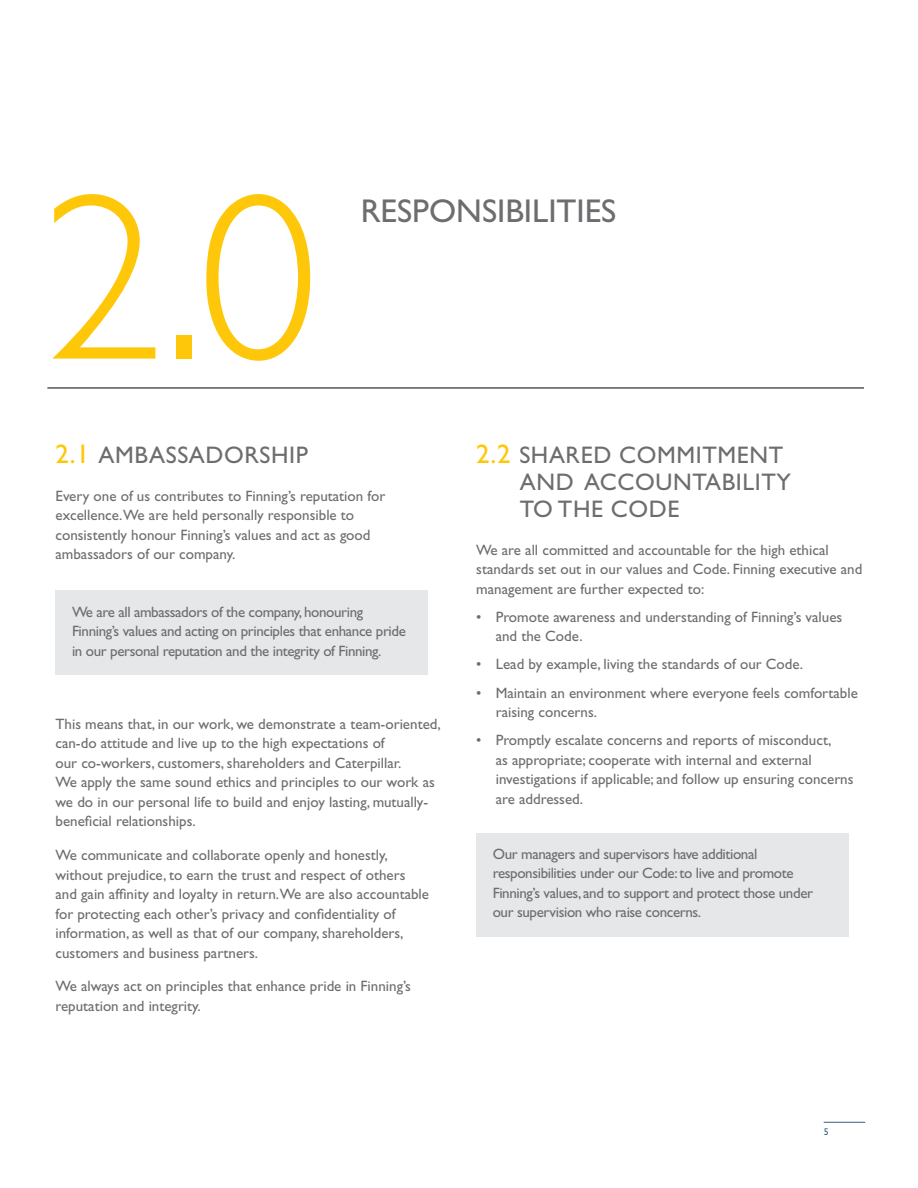
<style>
.page{position:relative;width:918px;height:1188px;background:#fff}
.page>*{position:absolute;margin:0;border:0;box-sizing:border-box;transform-origin:0 0}
.t1{font:300 238.05px "Gill Sans Std";color:#ffc709}
.t2{font:33px "Gill Sans Std";color:#6d6c6f}
.t3{font:24px/27px "Gill Sans Std";letter-spacing:.025em;color:#6d6c6f}
.body{font:15px/19.5px "Gill Sans Std";color:#6d6c6f}
.letter_bullets{font:15px/19.5px "Gill Sans Std";color:#6d6c6f}
.body-2{font:15px/19.5px "Gill Sans Std";letter-spacing:-.025em;color:#6d6c6f}
.t4{font:9.75px "Gill Sans Std";color:#366079}
.s1{font-size:27px;color:#ffc709}
</style>
<div class="page">
<hr style="left:824px;top:1122px;width:41px;height:1px;background:#366079">
<div style="left:56px;top:591px;width:372px;height:84px;background:#e6e7e8"></div>
<div style="left:476px;top:833px;width:373px;height:103px;background:#e6e7e8"></div>
<hr style="left:47px;top:388px;width:817px;height:1px;background:#000">
<p class="t1" style="left:44px;top:145px;width:276px">2.0</p>
<p class="t2" style="left:361px;top:192px;width:257px">RESPONSIBILITIES</p>
<p class="t3" style="left:56px;top:442px;width:254px"><span class="s1">2.1</span> AMBASSADORSHIP</p>
<p class="body" style="left:56px;top:486px;width:331px">Every one of us contributes to Finning’s reputation for excellence.We are held personally responsible to consistently honour Finning’s values and act as good ambassadors of our company.</p>
<p class="body-2" style="left:72px;top:602px;width:335px">We are all ambassadors of the company, honouring<br>Finning’s values and acting on principles that enhance pride in our personal reputation and the integrity of Finning.</p>
<p class="body" style="left:56px;top:714px;width:387px">This means that, in our work, we demonstrate a team-oriented, can-do attitude and live up to the high expectations of<br>our co-workers, customers, shareholders and Caterpillar.<br>We apply the same sound ethics and principles to our work as we do in our personal life to build and enjoy lasting, mutually&shy;beneficial relationships.</p>
<p class="body" style="left:56px;top:845px;width:375px">We communicate and collaborate openly and honestly, without prejudice, to earn the trust and respect of others and gain affinity and loyalty in return.We are also accountable for protecting each other’s privacy and confidentiality of information, as well as that of our company, shareholders, customers and business partners.</p>
<p class="body" style="left:56px;top:977px;width:357px">We always act on principles that enhance pride in Finning’s reputation and integrity.</p>
<p class="t3" style="left:520px;top:442px;width:273px;text-indent:-44px"><span class="s1">2.2</span> SHARED COMMITMENT<br>AND ACCOUNTABILITY<br>TO THE CODE</p>
<p class="letter_bullets" style="left:476px;top:540px;width:388px">We are all committed and accountable for the high ethical standards set out in our values and Code. Finning executive and management are further expected to:</p>
<p class="letter_bullets" style="left:496px;top:607px;width:348px;text-indent:-20px">• Promote awareness and understanding of Finning’s values and the Code.</p>
<p class="letter_bullets" style="left:476px;top:655px;width:329px">• Lead by example, living the standards of our Code.</p>
<p class="letter_bullets" style="left:496px;top:683px;width:364px;text-indent:-20px">• Maintain an environment where everyone feels comfortable raising concerns.</p>
<p class="letter_bullets" style="left:496px;top:731px;width:359px;text-indent:-20px">• Promptly escalate concerns and reports of misconduct,<br>as appropriate; cooperate with internal and external investigations if applicable; and follow up ensuring concerns are addressed.</p>
<p class="body-2" style="left:493px;top:844px;width:322px">Our managers and supervisors have additional responsibilities under our Code: to live and promote Finning’s values, and to support and protect those under our supervision who raise concerns.</p>
<p class="t4" style="left:824px;top:1126px;width:6px">5</p>
</div>
